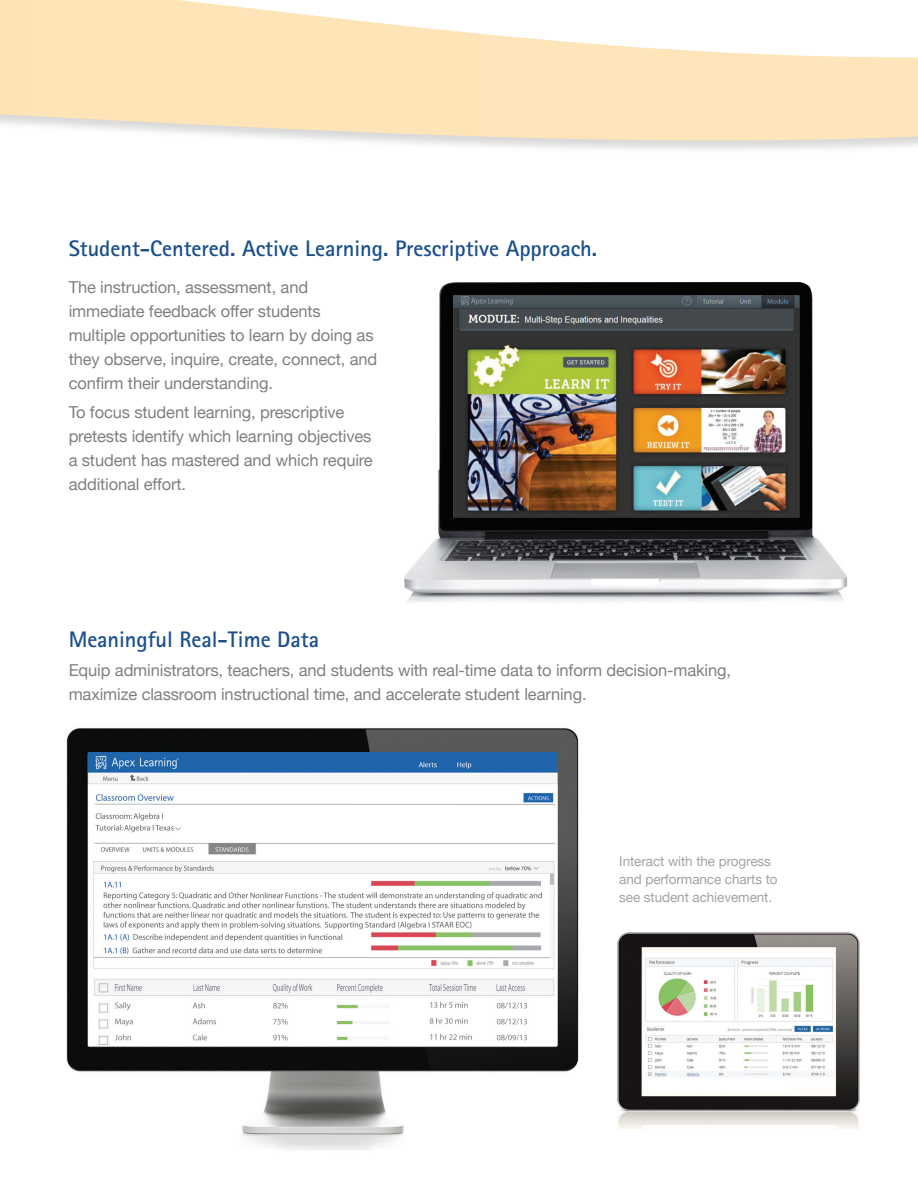
<style>
.page{position:relative;width:918px;height:1188px;background:#fff}
.page>*{position:absolute;margin:0;border:0;box-sizing:border-box;transform-origin:0 0}
.Intro_Copy{font:700 22.5px "Rotis Sans Serif";letter-spacing:-.005em;color:#1b4f8b}
.Intro_Copy-2{font:16.5px/24px "Helvetica Neue";letter-spacing:-.01em;color:#808083}
.Body_Copy{font:13.5px/18px "Helvetica Neue";letter-spacing:-.005em;color:#a3a3a7}
</style>
<div class="page">
<img style="left:404px;top:282px;width:443px;height:320px">
<svg style="left:0;top:0;width:918px;height:150px;fill:#fee5b9"></svg>
<img style="left:66px;top:728px;width:794px;height:422px">
<p class="Intro_Copy" style="left:69px;top:234px;width:530px">Student-Centered. Active Learning. Prescriptive Approach.</p>
<p class="Intro_Copy-2" style="left:69px;top:276px;width:310px">The instruction, assessment, and immediate feedback offer students multiple opportunities to learn by doing as they observe, inquire, create, connect, and confirm their understanding.</p>
<p class="Intro_Copy-2" style="left:69px;top:402px;width:306px">To focus student learning, prescriptive pretests identify which learning objectives a student has mastered and which require additional effort.</p>
<p class="Intro_Copy" style="left:69px;top:625px;width:252px">Meaningful Real-Time Data</p>
<p class="Intro_Copy-2" style="left:69px;top:659px;width:664px">Equip administrators, teachers, and students with real-time data to inform decision-making, maximize classroom instructional time, and accelerate student learning.</p>
<p class="Body_Copy" style="left:619px;top:853px;width:160px">Interact with the progress and performance charts to see student achievement.</p>
</div>
